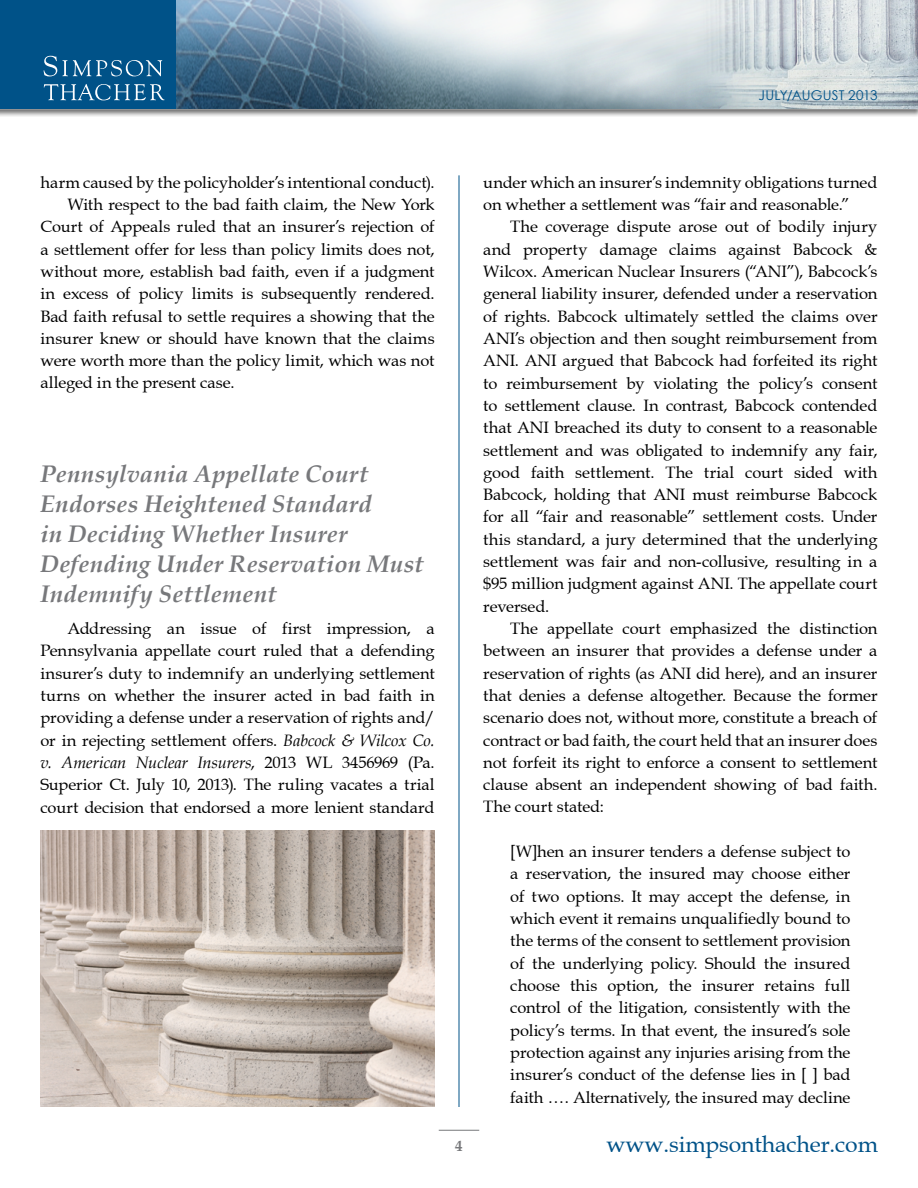
<style>
.page{position:relative;width:918px;height:1188px;background:#fff}
.page>*{position:absolute;margin:0;border:0;box-sizing:border-box;transform-origin:0 0}
.t1{font:italic 700 24px/30px "Book Antiqua";letter-spacing:.01em;color:#77787b}
.t2{font:22.95px "Book Antiqua";letter-spacing:-.005em;color:#005288}
.t3{font:16.5px/22.4px "Book Antiqua";letter-spacing:-.005em;color:#000;text-align:justify}
.t4{font:700 15px "Book Antiqua";color:#77787b}
.t5{font:13.5px "Century Gothic";letter-spacing:.015em;color:#005288}
.s1{font-style:italic}
</style>
<div class="page">
<hr style="left:459px;top:175px;width:1px;height:932px;background:#005288">
<hr style="left:439px;top:1130px;width:40px;height:1px;background:#77787b">
<img style="left:177px;top:0;width:741px;height:109px">
<div style="left:0;top:0;width:176px;height:109px;background:#005288"></div>
<svg style="left:44px;top:56px;width:118px;height:20px"></svg>
<svg style="left:44px;top:84px;width:121px;height:16px"></svg>
<img style="left:40px;top:830px;width:395px;height:277px">
<p class="t5" style="left:759px;top:86px;width:120px">JULY/AUGUST 2013</p>
<p class="t3" style="left:41px;top:171px;width:396px">harm caused by the policyholder’s intentional conduct).</p>
<p class="t3" style="left:68px;top:193px;width:369px">With respect to the bad faith claim, the New York</p>
<p class="t3" style="left:41px;top:216px;width:396px">Court of Appeals ruled that an insurer’s rejection of</p>
<p class="t3" style="left:41px;top:238px;width:396px">a settlement offer for less than policy limits does not,</p>
<p class="t3" style="left:41px;top:260px;width:396px">without more, establish bad faith, even if a judgment</p>
<p class="t3" style="left:41px;top:282px;width:396px">in excess of policy limits is subsequently rendered.</p>
<p class="t3" style="left:41px;top:305px;width:396px">Bad faith refusal to settle requires a showing that the</p>
<p class="t3" style="left:41px;top:327px;width:396px">insurer knew or should have known that the claims</p>
<p class="t3" style="left:41px;top:349px;width:396px">were worth more than the policy limit, which was not</p>
<p class="t3" style="left:41px;top:372px;width:195px">alleged in the present case.</p>
<h1 class="t1" style="left:40px;top:458px;width:385px">Pennsylvania Appellate Court<br>Endorses Heightened Standard<br>in Deciding Whether Insurer<br>Defending Under Reservation Must<br>Indemnify Settlement</h1>
<p class="t3" style="left:41px;top:617px;width:396px;text-indent:27px">Addressing an issue of first impression, a Pennsylvania appellate court ruled that a defending insurer’s duty to indemnify an underlying settlement turns on whether the insurer acted in bad faith in providing a defense under a reservation of rights and/ or in rejecting settlement offers. <span class="s1">Babcock &amp; Wilcox Co. v. American Nuclear Insurers</span>, 2013 WL 3456969 (Pa.<br>Superior Ct. July 10, 2013). The ruling vacates a trial court decision that endorsed a more lenient standard</p>
<p class="t4" style="left:455px;top:1136px;width:9px">4</p>
<p class="t3" style="left:483px;top:171px;width:396px">under which an insurer’s indemnity obligations turned on whether a settlement was “fair and reasonable.”</p>
<p class="t3" style="left:483px;top:216px;width:396px;text-indent:27px">The coverage dispute arose out of bodily injury and property damage claims against Babcock &amp; Wilcox. American Nuclear Insurers (“ANI”), Babcock’s general liability insurer, defended under a reservation of rights. Babcock ultimately settled the claims over ANI’s objection and then sought reimbursement from ANI. ANI argued that Babcock had forfeited its right to reimbursement by violating the policy’s consent to settlement clause. In contrast, Babcock contended that ANI breached its duty to consent to a reasonable settlement and was obligated to indemnify any fair, good faith settlement. The trial court sided with Babcock, holding that ANI must reimburse Babcock for all “fair and reasonable” settlement costs. Under this standard, a jury determined that the underlying settlement was fair and non-collusive, resulting in a $95 million judgment against ANI. The appellate court reversed.</p>
<p class="t3" style="left:483px;top:617px;width:396px;text-indent:27px">The appellate court emphasized the distinction between an insurer that provides a defense under a reservation of rights (as ANI did here), and an insurer that denies a defense altogether. Because the former scenario does not, without more, constitute a breach of contract or bad faith, the court held that an insurer does not forfeit its right to enforce a consent to settlement clause absent an independent showing of bad faith.<br>The court stated:</p>
<p class="t3" style="left:510px;top:840px;width:342px">[W]hen an insurer tenders a defense subject to a reservation, the insured may choose either of two options. It may accept the defense, in which event it remains unqualifiedly bound to the terms of the consent to settlement provision of the underlying policy. Should the insured choose this option, the insurer retains full control of the litigation, consistently with the policy’s terms. In that event, the insured’s sole protection against any injuries arising from the insurer’s conduct of the defense lies in [ ] bad faith …. Alternatively, the insured may decline</p>
<h2 class="t2" style="left:607px;top:1130px;width:273px">www.simpsonthacher.com</h2>
</div>
